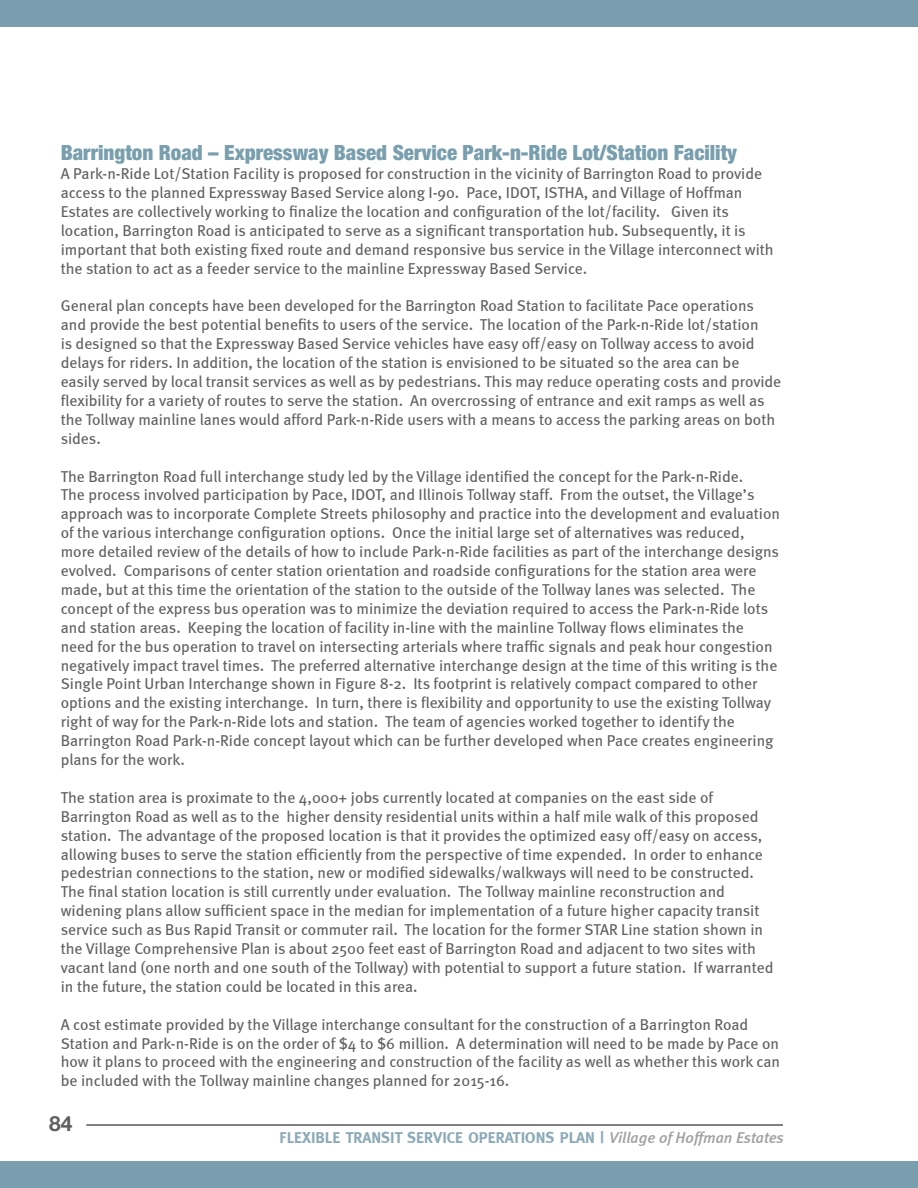
<style>
.page{position:relative;width:918px;height:1188px;background:#fff}
.page>*{position:absolute;margin:0;border:0;box-sizing:border-box;transform-origin:0 0}
.t1{font:900 condensed 21px "Helvetica Neue";color:#799fae}
.t2{font:700 21px "Helvetica Neue";color:#606063}
.t3{font:15.75px/18.9px "Meta";color:#606063}
.t4{font:700 15.75px "Meta";color:#8ba9b7}
.s1{font-weight:500;font-style:italic;color:#9fa09f}
</style>
<div class="page">
<hr style="left:86px;top:1124px;width:697px;height:2px;background:#57585a">
<div style="left:0;top:0;width:918px;height:27px;background:#799fae"></div>
<div style="left:0;top:1161px;width:918px;height:27px;background:#799fae"></div>
<p class="t1" style="left:61px;top:140px;width:678px">Barrington Road – Expressway Based Service Park-n-Ride Lot/Station Facility</p>
<p class="t3" style="left:61px;top:164px;width:714px">A Park-n-Ride Lot/Station Facility is proposed for construction in the vicinity of Barrington Road to provide access to the planned Expressway Based Service along I-90. Pace, IDOT, ISTHA, and Village of Hoffman Estates are collectively working to finalize the location and configuration of the lot/facility. Given its location, Barrington Road is anticipated to serve as a significant transportation hub. Subsequently, it is important that both existing fixed route and demand responsive bus service in the Village interconnect with the station to act as a feeder service to the mainline Expressway Based Service.</p>
<p class="t3" style="left:61px;top:296px;width:722px">General plan concepts have been developed for the Barrington Road Station to facilitate Pace operations and provide the best potential benefits to users of the service. The location of the Park-n-Ride lot/station<br>is designed so that the Expressway Based Service vehicles have easy off/easy on Tollway access to avoid delays for riders. In addition, the location of the station is envisioned to be situated so the area can be easily served by local transit services as well as by pedestrians. This may reduce operating costs and provide flexibility for a variety of routes to serve the station. An overcrossing of entrance and exit ramps as well as the Tollway mainline lanes would afford Park-n-Ride users with a means to access the parking areas on both sides.</p>
<p class="t3" style="left:61px;top:466px;width:721px">The Barrington Road full interchange study led by the Village identified the concept for the Park-n-Ride.<br>The process involved participation by Pace, IDOT, and Illinois Tollway staff. From the outset, the Village’s approach was to incorporate Complete Streets philosophy and practice into the development and evaluation of the various interchange configuration options. Once the initial large set of alternatives was reduced, more detailed review of the details of how to include Park-n-Ride facilities as part of the interchange designs evolved. Comparisons of center station orientation and roadside configurations for the station area were made, but at this time the orientation of the station to the outside of the Tollway lanes was selected. The concept of the express bus operation was to minimize the deviation required to access the Park-n-Ride lots and station areas. Keeping the location of facility in-line with the mainline Tollway flows eliminates the need for the bus operation to travel on intersecting arterials where traffic signals and peak hour congestion negatively impact travel times. The preferred alternative interchange design at the time of this writing is the Single Point Urban Interchange shown in Figure 8-2. Its footprint is relatively compact compared to other options and the existing interchange. In turn, there is flexibility and opportunity to use the existing Tollway right of way for the Park-n-Ride lots and station. The team of agencies worked together to identify the Barrington Road Park-n-Ride concept layout which can be further developed when Pace creates engineering plans for the work.</p>
<p class="t3" style="left:61px;top:788px;width:714px">The station area is proximate to the 4,000+ jobs currently located at companies on the east side of Barrington Road as well as to the higher density residential units within a half mile walk of this proposed station. The advantage of the proposed location is that it provides the optimized easy off/easy on access, allowing buses to serve the station efficiently from the perspective of time expended. In order to enhance pedestrian connections to the station, new or modified sidewalks/walkways will need to be constructed.<br>The final station location is still currently under evaluation. The Tollway mainline reconstruction and widening plans allow sufficient space in the median for implementation of a future higher capacity transit service such as Bus Rapid Transit or commuter rail. The location for the former STAR Line station shown in the Village Comprehensive Plan is about 2500 feet east of Barrington Road and adjacent to two sites with vacant land (one north and one south of the Tollway) with potential to support a future station. If warranted in the future, the station could be located in this area.</p>
<p class="t3" style="left:61px;top:1014px;width:721px">A cost estimate provided by the Village interchange consultant for the construction of a Barrington Road Station and Park-n-Ride is on the order of $4 to $6 million. A determination will need to be made by Pace on how it plans to proceed with the engineering and construction of the facility as well as whether this work can be included with the Tollway mainline changes planned for 2015-16.</p>
<p class="t2" style="left:49px;top:1111px;width:25px">84</p>
<p class="t4" style="left:280px;top:1129px;width:506px">FLEXIBLE TRANSIT SERVICE OPERATIONS PLAN | <span class="s1">Village of Hoffman Estates</span></p>
</div>
